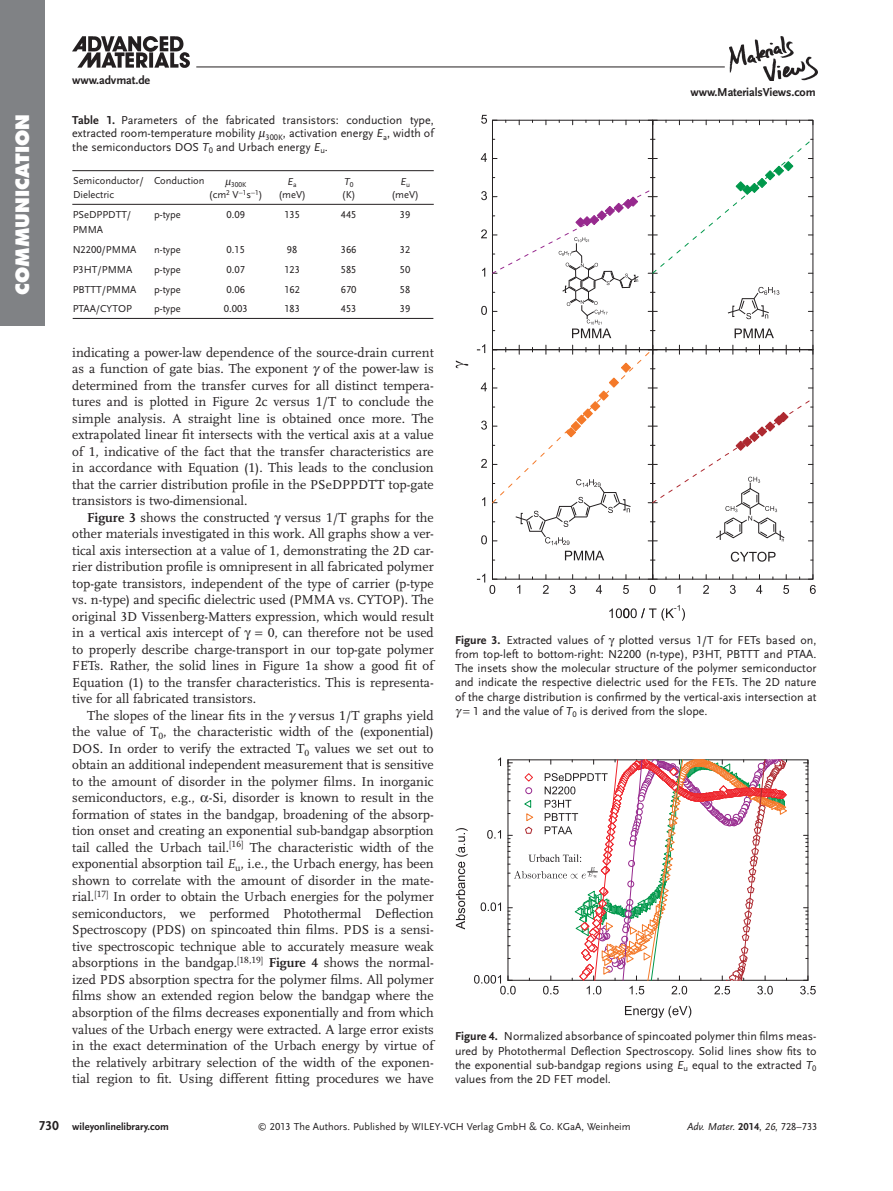
<style>
.page{position:relative;width:893px;height:1191px;background:#fff}
.page>*{position:absolute;margin:0;border:0;box-sizing:border-box;transform-origin:0 0}
.t1{font:800 18px "Futura";letter-spacing:.005em;color:#fff}
.t2{font:13.5px/16.5px "Scala LF";color:#231f20;text-align:justify}
.t3{font:700 13.5px "Scala Sans LF";color:#231f20}
.t4{font:12px/14.2px "Scala Sans LF";color:#231f20;text-align:justify}
.t5{font:700 12px "Scala Sans LF";letter-spacing:-.01em;color:#231f20}
.t6{font:10.5px/13.5px "Scala Sans LF";color:#231f20}
.t7{font:italic 10.5px "Scala Sans LF";color:#231f20}
.t8{font:700 10.5px "Scala Sans LF";color:#231f20}
.t9{font:7.35px "Scala Sans LF";color:#231f20}
.s1{font-weight:700}
.s2{font-style:italic}
.s3{font-weight:700;font-style:normal}
.s4{font-style:normal}
.s5{font-size:9px}
</style>
<div class="page">
<hr style="left:196px;top:67px;width:529px;height:1px;background:#231f20">
<img style="left:72px;top:36px;width:117px;height:32px">
<img style="left:729px;top:36px;width:88px;height:45px">
<div style="left:0;top:0;width:45px;height:325px;background:#808285"></div>
<hr style="left:72px;top:170px;width:362px;height:1px;background:#231f20">
<hr style="left:72px;top:204px;width:362px;height:1px;background:#231f20">
<hr style="left:73px;top:318px;width:360px;height:1px;background:#231f20">
<svg style="left:609px;top:605px;width:76px;height:16px"></svg>
<svg style="left:456px;top:360px;width:12px;height:8px"></svg>
<svg style="left:477px;top:115px;width:339px;height:479px"></svg>
<svg style="left:456px;top:828px;width:12px;height:101px"></svg>
<svg style="left:625px;top:1005px;width:66px;height:12px"></svg>
<svg style="left:474px;top:757px;width:342px;height:237px"></svg>
<h1 class="t1" style="left:11px;top:295px;width:183px;rotate:-90deg">COMMUNICATION</h1>
<p class="t3" style="left:39px;top:1118px;width:22px">730</p>
<p class="t5" style="left:72px;top:73px;width:79px">www.advmat.de</p>
<p class="t4" style="left:72px;top:113px;width:363px;line-height:13.5px"><span class="s1">Table 1.</span> Parameters of the fabricated transistors: conduction type, extracted room-temperature mobility <sub>300K</sub> , activation energy <span class="s2">E</span> <sub>a</sub> , width of the semiconductors DOS <span class="s2">T</span> <sub>0</sub> and Urbach energy <span class="s2">E</span><sub>u</sub> .</p>
<p class="t6" style="left:73px;top:174px;width:72px">Semiconductor/<br>Dielectric</p>
<p class="t6" style="left:154px;top:174px;width:52px">Conduction</p>
<p class="t9" style="left:231px;top:180px;width:17px">300K</p>
<p class="t6" style="left:278px;top:174px;width:29px;text-align:center"><span class="s2">E</span> <sub>a </sub>(meV)</p>
<p class="t6" style="left:342px;top:174px;width:15px"><span class="s2">T</span> <sub>0 </sub>(K)</p>
<p class="t6" style="left:391px;top:174px;width:29px;text-align:center"><span class="s2">E</span> <sub>u </sub>(meV)</p>
<p class="t6" style="left:209px;top:188px;width:55px">(cm <sup>2</sup> V −<sup>1</sup> s −<sup>1</sup> )</p>
<p class="t6" style="left:73px;top:207px;width:60px;line-height:15px">PSeDPPDTT/<br>PMMA</p>
<p class="t6" style="left:154px;top:208px;width:28px">p-type</p>
<p class="t6" style="left:227px;top:208px;width:20px">0.09</p>
<p class="t6" style="left:284px;top:208px;width:17px">135</p>
<p class="t6" style="left:341px;top:208px;width:17px">445</p>
<p class="t6" style="left:400px;top:208px;width:12px">39</p>
<p class="t6" style="left:73px;top:243px;width:65px">N2200/PMMA</p>
<p class="t6" style="left:154px;top:243px;width:28px">n-type</p>
<p class="t6" style="left:227px;top:243px;width:20px">0.15</p>
<p class="t6" style="left:287px;top:243px;width:12px">98</p>
<p class="t6" style="left:341px;top:243px;width:17px">366</p>
<p class="t6" style="left:400px;top:243px;width:12px">32</p>
<p class="t6" style="left:73px;top:263px;width:61px">P3HT/PMMA</p>
<p class="t6" style="left:154px;top:263px;width:28px">p-type</p>
<p class="t6" style="left:227px;top:263px;width:20px">0.07</p>
<p class="t6" style="left:284px;top:263px;width:17px">123</p>
<p class="t6" style="left:341px;top:263px;width:17px">585</p>
<p class="t6" style="left:400px;top:263px;width:12px">50</p>
<p class="t6" style="left:73px;top:283px;width:65px">PBTTT/PMMA</p>
<p class="t6" style="left:154px;top:283px;width:28px">p-type</p>
<p class="t6" style="left:227px;top:283px;width:20px">0.06</p>
<p class="t6" style="left:284px;top:283px;width:17px">162</p>
<p class="t6" style="left:341px;top:283px;width:17px">670</p>
<p class="t6" style="left:400px;top:283px;width:12px">58</p>
<p class="t6" style="left:73px;top:302px;width:61px">PTAA/CYTOP</p>
<p class="t6" style="left:154px;top:302px;width:28px">p-type</p>
<p class="t6" style="left:224px;top:302px;width:25px">0.003</p>
<p class="t6" style="left:284px;top:302px;width:17px">183</p>
<p class="t6" style="left:341px;top:302px;width:17px">453</p>
<p class="t6" style="left:400px;top:302px;width:12px">39</p>
<p class="t5" style="left:690px;top:86px;width:127px">www.MaterialsViews.com</p>
<p class="t2" style="left:72px;top:344px;width:363px">indicating a power-law dependence of the source-drain current as a function of gate bias. The exponent of the power-law is determined from the transfer curves for all distinct tempera&shy;tures and is plotted in Figure 2 c versus 1/T to conclude the simple analysis. A straight line is obtained once more. The extrapolated linear fit intersects with the vertical axis at a value of 1, indicative of the fact that the transfer characteristics are in accordance with Equation ( 1 ). This leads to the conclusion that the carrier distribution profile in the PSeDPPDTT top-gate transistors is two-dimensional.</p>
<p class="t2" style="left:72px;top:509px;width:363px;text-indent:15px"><span class="s1">Figure 3</span> shows the constructed versus 1/T graphs for the other materials investigated in this work. All graphs show a ver&shy;tical axis intersection at a value of 1, demonstrating the 2D car&shy;rier distribution profile is omnipresent in all fabricated polymer top-gate transistors, independent of the type of carrier (p-type vs. n-type) and specific dielectric used (PMMA vs. CYTOP). The original 3D Vissenberg-Matters expression, which would result in a vertical axis intercept of</p>
<p class="t2" style="left:72px;top:625px;width:363px;text-indent:195px">0, can therefore not be used to properly describe charge-transport in our top-gate polymer FETs. Rather, the solid lines in Figure 1 a show a good fit of Equation ( 1 ) to the transfer characteristics. This is representa&shy;tive for all fabricated transistors.</p>
<p class="t2" style="left:72px;top:707px;width:363px;text-indent:15px">The slopes of the linear fits in the versus 1/T graphs yield the value of T <sub>0</sub> , the characteristic width of the (exponential)<br>DOS. In order to verify the extracted T <sub>0</sub> values we set out to obtain an additional independent measurement that is sensitive to the amount of disorder in the polymer films. In inorganic semiconductors, e.g., -Si, disorder is known to result in the formation of states in the bandgap, broadening of the absorp&shy;tion onset and creating an exponential sub-bandgap absorption tail called the Urbach tail. <sup>[16]</sup> The characteristic width of the exponential absorption tail <span class="s2">E</span> <sub>u</sub> , i.e., the Urbach energy, has been shown to correlate with the amount of disorder in the mate&shy;rial. <sup>[17]</sup> In order to obtain the Urbach energies for the polymer semiconductors, we performed Photothermal Deflection Spectroscopy (PDS) on spincoated thin films. PDS is a sensi&shy;tive spectroscopic technique able to accurately measure weak absorptions in the bandgap. <sup>[18,19]</sup> <span class="s1">Figure 4</span> shows the normal&shy;ized PDS absorption spectra for the polymer films. All polymer films show an extended region below the bandgap where the absorption of the films decreases exponentially and from which values of the Urbach energy were extracted. A large error exists in the exact determination of the Urbach energy by virtue of the relatively arbitrary selection of the width of the exponen&shy;tial region to fit. Using different fitting procedures we have</p>
<p class="t4" style="left:455px;top:633px;width:363px"><span class="s1">Figure 3.</span> Extracted values of plotted versus 1/T for FETs based on,</p>
<p class="t4" style="left:455px;top:647px;width:363px">from top-left to bottom-right: N2200 (n-type), P3HT, PBTTT and PTAA.</p>
<p class="t4" style="left:455px;top:661px;width:363px">The insets show the molecular structure of the polymer semiconductor</p>
<p class="t4" style="left:455px;top:675px;width:363px">and indicate the respective dielectric used for the FETs. The 2D nature</p>
<p class="t4" style="left:455px;top:690px;width:363px">of the charge distribution is confirmed by the vertical-axis intersection at</p>
<p class="t4" style="left:473px;top:704px;width:236px">1 and the value of <span class="s2">T</span> <sub>0</sub> is derived from the slope.</p>
<p class="t4" style="left:455px;top:1029px;width:363px"><span class="s1">Figure 4.</span> Normalized absorbance of spincoated polymer thin films meas&shy;ured by Photothermal Deflection Spectroscopy. Solid lines show fits to the exponential sub-bandgap regions using <span class="s2">E</span> <sub>u</sub> equal to the extracted <span class="s2">T</span> <sub>0 </sub>values from the 2D FET model.</p>
<p class="t7" style="left:687px;top:1121px;width:132px">Adv. Mater. <span class="s3">2014</span><span class="s4">,</span> 26<span class="s4">, 728–733</span></p>
<p class="t6" style="left:258px;top:1120px;width:374px"><span class="s5">©</span> 2013 The Authors. Published by WILEY-VCH Verlag GmbH &amp; Co. KGaA, Weinheim</p>
<p class="t8" style="left:72px;top:1121px;width:98px">wileyonlinelibrary.com</p>
</div>
